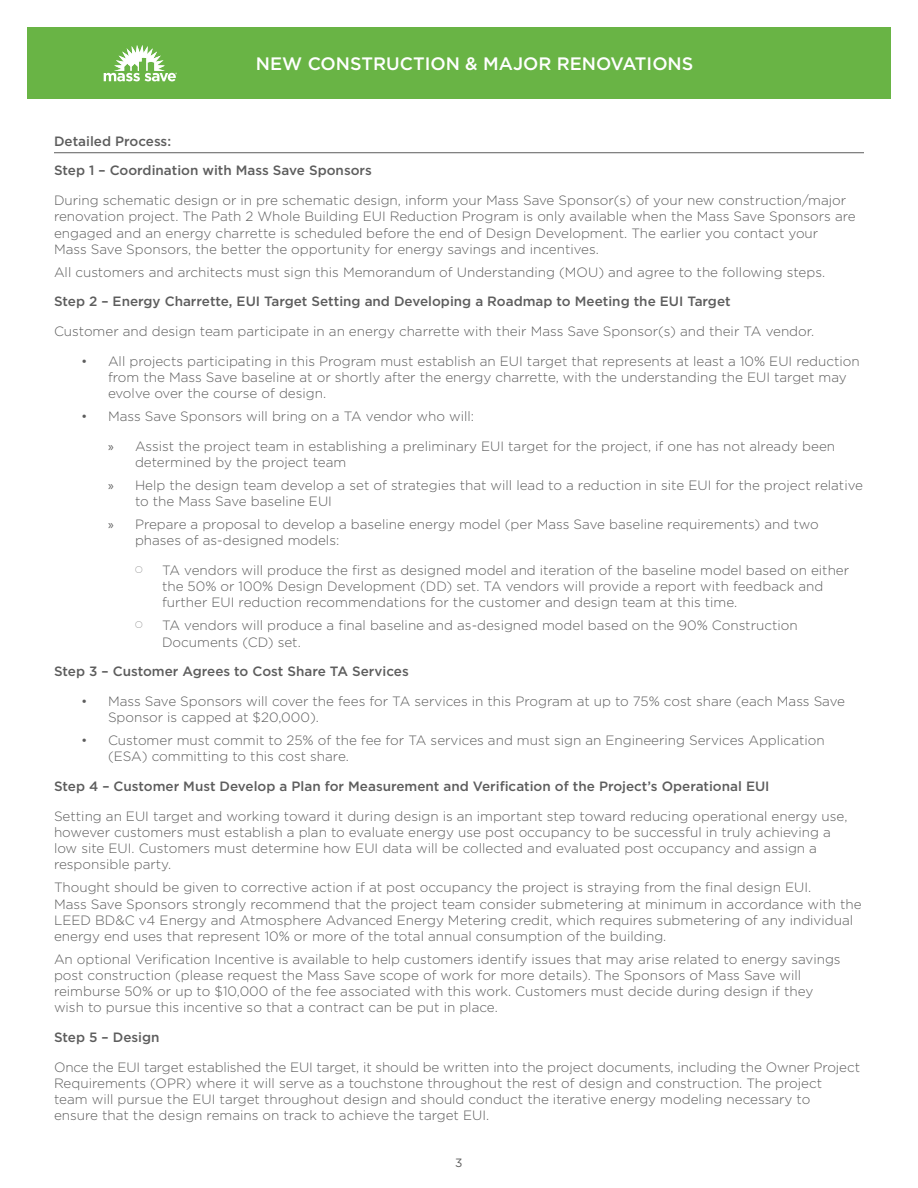
<style>
.page{position:relative;width:918px;height:1188px;background:#fff}
.page>*{position:absolute;margin:0;border:0;box-sizing:border-box;transform-origin:0 0}
.t1{font:500 18px "Gotham";color:#fff}
.Body_copy{font:300 13.5px/16.2px "Gotham";color:#5d5d5d}
.Sub_2{font:500 13.5px "Gotham";color:#5d5d5d}
.New_Sub_with_rule{font:500 13.5px "Gotham";color:#5d5d5d}
.t2{font:12px "Gotham";color:#5d5d5d}
.s1{font-family:"Myriad Pro";font-weight:400}
.s2{font-family:"Carta";font-weight:400}
</style>
<div class="page">
<div style="left:27px;top:27px;width:864px;height:71px;background:#69b445"></div>
<svg style="left:104px;top:45px;width:73px;height:36px"></svg>
<hr style="left:54px;top:152px;width:810px;height:1px;background:#5d5d5d">
<h1 class="t1" style="left:256px;top:52px;width:439px">NEW CONSTRUCTION &amp; MAJOR RENOVATIONS</h1>
<p class="New_Sub_with_rule" style="left:54px;top:132px;width:119px">Detailed Process:</p>
<p class="Sub_2" style="left:54px;top:162px;width:319px">Step 1 – Coordination with Mass Save Sponsors</p>
<p class="Body_copy" style="left:54px;top:192px;width:803px">During schematic design or in pre schematic design, inform your Mass Save Sponsor(s) of your new construction/major renovation project. The Path 2 Whole Building EUI Reduction Program is only available when the Mass Save Sponsors are engaged and an energy charrette is scheduled before the end of Design Development. The earlier you contact your<br>Mass Save Sponsors, the better the opportunity for energy savings and incentives.</p>
<p class="Body_copy" style="left:54px;top:264px;width:773px">All customers and architects must sign this Memorandum of Understanding (MOU) and agree to the following steps.</p>
<p class="Sub_2" style="left:54px;top:293px;width:678px">Step 2 – Energy Charrette, EUI Target Setting and Developing a Roadmap to Meeting the EUI Target</p>
<p class="Body_copy" style="left:54px;top:323px;width:762px">Customer and design team participate in an energy charrette with their Mass Save Sponsor(s) and their TA vendor.</p>
<p class="Body_copy" style="left:108px;top:353px;width:753px;text-indent:-27px">• All projects participating in this Program must establish an EUI target that represents at least a 10% EUI reduction from the Mass Save baseline at or shortly after the energy charrette, with the understanding the EUI target may evolve over the course of design.</p>
<p class="Body_copy" style="left:81px;top:408px;width:395px">• Mass Save Sponsors will bring on a TA vendor who will:</p>
<p class="Body_copy" style="left:135px;top:438px;width:702px;text-indent:-27px"><span class="s1">»</span> Assist the project team in establishing a preliminary EUI target for the project, if one has not already been determined by the project team</p>
<p class="Body_copy" style="left:135px;top:477px;width:730px;text-indent:-27px"><span class="s1">»</span> Help the design team develop a set of strategies that will lead to a reduction in site EUI for the project relative to the Mass Save baseline EUI</p>
<p class="Body_copy" style="left:135px;top:516px;width:685px;text-indent:-27px"><span class="s1">»</span> Prepare a proposal to develop a baseline energy model (per Mass Save baseline requirements) and two phases of as-designed models:</p>
<p class="Body_copy" style="left:162px;top:562px;width:689px;text-indent:-27px"><span class="s2">○</span> TA vendors will produce the first as designed model and iteration of the baseline model based on either the 50% or 100% Design Development (DD) set. TA vendors will provide a report with feedback and further EUI reduction recommendations for the customer and design team at this time.</p>
<p class="Body_copy" style="left:162px;top:617px;width:637px;text-indent:-27px"><span class="s2">○</span> TA vendors will produce a final baseline and as-designed model based on the 90% Construction<br>Documents (CD) set.</p>
<p class="Sub_2" style="left:54px;top:663px;width:356px">Step 3 – Customer Agrees to Cost Share TA Services</p>
<p class="Body_copy" style="left:108px;top:693px;width:739px;text-indent:-27px">• Mass Save Sponsors will cover the fees for TA services in this Program at up to 75% cost share (each Mass Save<br>Sponsor is capped at $20,000).</p>
<p class="Body_copy" style="left:108px;top:732px;width:718px;text-indent:-27px">• Customer must commit to 25% of the fee for TA services and must sign an Engineering Services Application (ESA) committing to this cost share.</p>
<p class="Sub_2" style="left:54px;top:777px;width:717px">Step 4 – Customer Must Develop a Plan for Measurement and Verification of the Project’s Operational EUI</p>
<p class="Body_copy" style="left:54px;top:808px;width:795px">Setting an EUI target and working toward it during design is an important step toward reducing operational energy use, however customers must establish a plan to evaluate energy use post occupancy to be successful in truly achieving a low site EUI. Customers must determine how EUI data will be collected and evaluated post occupancy and assign a responsible party.</p>
<p class="Body_copy" style="left:54px;top:879px;width:809px">Thought should be given to corrective action if at post occupancy the project is straying from the final design EUI.<br>Mass Save Sponsors strongly recommend that the project team consider submetering at minimum in accordance with the LEED BD&amp;C v4 Energy and Atmosphere Advanced Energy Metering credit, which requires submetering of any individual energy end uses that represent 10% or more of the total annual consumption of the building.</p>
<p class="Body_copy" style="left:54px;top:951px;width:788px">An optional Verification Incentive is available to help customers identify issues that may arise related to energy savings post construction (please request the Mass Save scope of work for more details). The Sponsors of Mass Save will reimburse 50% or up to $10,000 of the fee associated with this work. Customers must decide during design if they wish to pursue this incentive so that a contract can be put in place.</p>
<p class="Sub_2" style="left:54px;top:1029px;width:107px">Step 5 – Design</p>
<p class="Body_copy" style="left:54px;top:1059px;width:808px">Once the EUI target established the EUI target, it should be written into the project documents, including the Owner Project Requirements (OPR) where it will serve as a touchstone throughout the rest of design and construction. The project<br>team will pursue the EUI target throughout design and should conduct the iterative energy modeling necessary to<br>ensure that the design remains on track to achieve the target EUI.</p>
<p class="t2" style="left:455px;top:1155px;width:9px">3</p>
</div>
